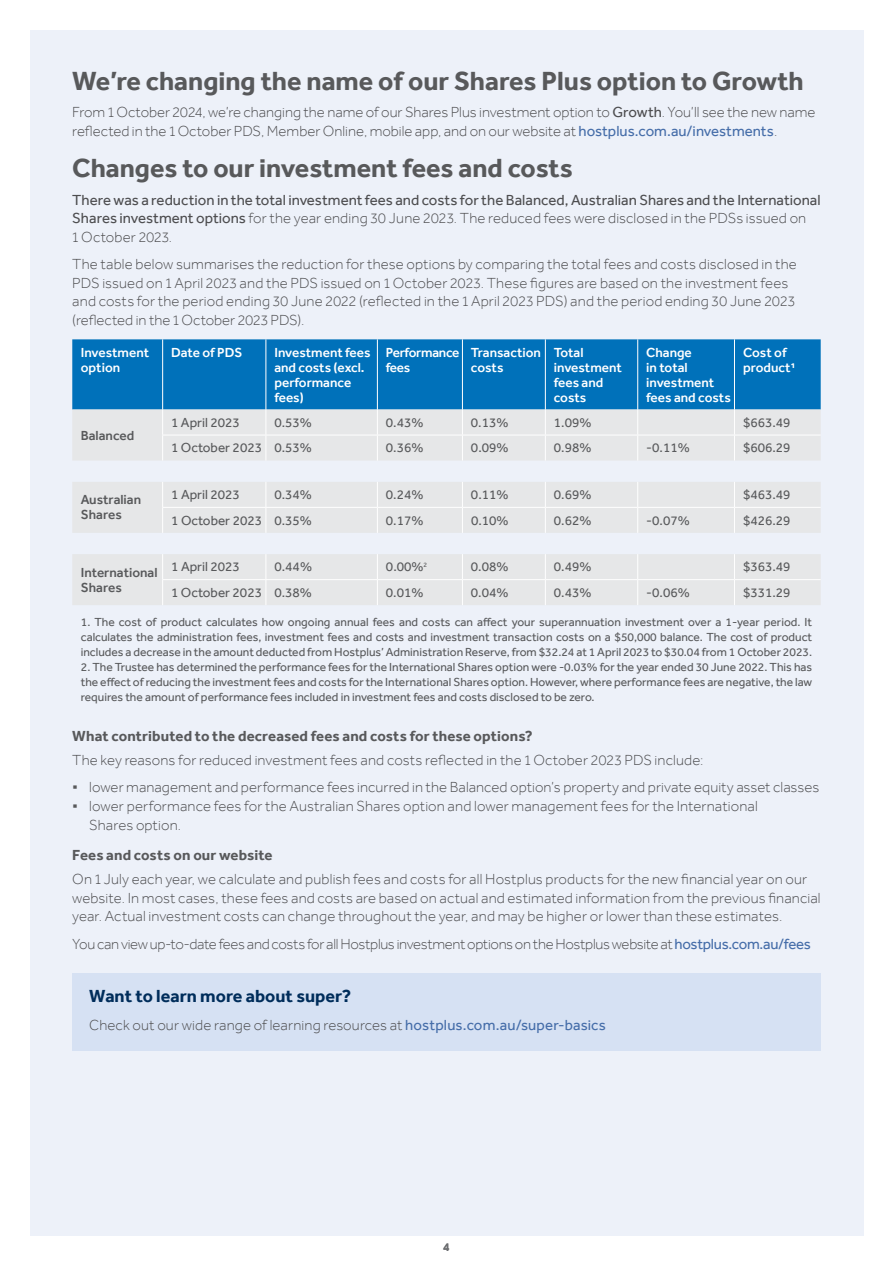
<style>
.page{position:relative;width:893px;height:1263px;background:#fff}
.page>*{position:absolute;margin:0;border:0;box-sizing:border-box;transform-origin:0 0}
.t1{font:700 27px "Effra";color:#58595b}
.t2{font:700 18px "Effra";color:#002d5b}
.t3{font:300 15px/18.6px "Effra";letter-spacing:.005em;color:#4d4d4f}
.t4{font:15px/18.6px "Effra";color:#4d4d4f}
.t5{font:300 15px "Effra";letter-spacing:-.02em;color:#4d4d4f}
.t6{font:700 15px "Effra";letter-spacing:.01em;color:#58595b}
.t7{font:13.5px "Effra";color:#58595b}
.t8{font:500 13.5px/15px "Effra";color:#fff}
.t9{font:500 13.5px/15px "Effra";color:#58595b}
.t10{font:500 13.5px/15px "Effra";letter-spacing:-.02em;color:#fff}
.t11{font:12px/15px "Effra";color:#58595b;text-align:justify}
.t12{font:500 12px "Effra";color:#6d6e71}
.s1{font-weight:400}
.s2{font-weight:400;color:#456da9}
.s3{font-weight:300}
.s4{font-weight:700;font-size:21px;color:#58595b}
</style>
<div class="page">
<div style="left:30px;top:30px;width:833px;height:1205px;background:#edf1f9"></div>
<div style="left:72px;top:339px;width:749px;height:70px;background:#0071ba"></div>
<svg style="left:72px;top:409px;width:749px;height:196px;fill:#e6e7e8"></svg>
<hr style="left:162px;top:339px;width:1px;height:70px;background:#fff">
<hr style="left:266px;top:339px;width:1px;height:70px;background:#fff">
<hr style="left:377px;top:339px;width:1px;height:70px;background:#fff">
<hr style="left:462px;top:339px;width:1px;height:70px;background:#fff">
<hr style="left:545px;top:339px;width:1px;height:70px;background:#fff">
<hr style="left:637px;top:339px;width:1px;height:70px;background:#fff">
<hr style="left:734px;top:339px;width:1px;height:70px;background:#fff">
<hr style="left:162px;top:435px;width:104px;height:1px;background:#fff">
<svg style="left:162px;top:409px;width:1px;height:52px"></svg>
<hr style="left:266px;top:435px;width:111px;height:1px;background:#fff">
<svg style="left:266px;top:409px;width:1px;height:52px"></svg>
<hr style="left:377px;top:435px;width:85px;height:1px;background:#fff">
<svg style="left:377px;top:409px;width:1px;height:52px"></svg>
<hr style="left:462px;top:435px;width:83px;height:1px;background:#fff">
<svg style="left:462px;top:409px;width:1px;height:52px"></svg>
<hr style="left:545px;top:435px;width:93px;height:1px;background:#fff">
<svg style="left:545px;top:409px;width:1px;height:52px"></svg>
<hr style="left:638px;top:435px;width:96px;height:1px;background:#fff">
<svg style="left:637px;top:409px;width:1px;height:52px"></svg>
<hr style="left:734px;top:435px;width:87px;height:1px;background:#fff">
<svg style="left:734px;top:409px;width:1px;height:52px"></svg>
<svg style="left:162px;top:482px;width:1px;height:51px"></svg>
<svg style="left:266px;top:482px;width:1px;height:51px"></svg>
<svg style="left:377px;top:482px;width:1px;height:51px"></svg>
<svg style="left:462px;top:482px;width:1px;height:51px"></svg>
<svg style="left:545px;top:482px;width:1px;height:51px"></svg>
<svg style="left:637px;top:482px;width:1px;height:51px"></svg>
<svg style="left:734px;top:482px;width:1px;height:51px"></svg>
<svg style="left:162px;top:554px;width:1px;height:51px"></svg>
<svg style="left:266px;top:554px;width:1px;height:51px"></svg>
<svg style="left:377px;top:554px;width:1px;height:51px"></svg>
<svg style="left:462px;top:554px;width:1px;height:51px"></svg>
<svg style="left:545px;top:554px;width:1px;height:51px"></svg>
<svg style="left:637px;top:554px;width:1px;height:51px"></svg>
<svg style="left:734px;top:554px;width:1px;height:51px"></svg>
<hr style="left:162px;top:507px;width:104px;height:1px;background:#fff">
<hr style="left:266px;top:507px;width:111px;height:1px;background:#fff">
<hr style="left:377px;top:507px;width:85px;height:1px;background:#fff">
<hr style="left:462px;top:507px;width:83px;height:1px;background:#fff">
<hr style="left:545px;top:507px;width:93px;height:1px;background:#fff">
<hr style="left:638px;top:507px;width:96px;height:1px;background:#fff">
<hr style="left:734px;top:507px;width:87px;height:1px;background:#fff">
<hr style="left:162px;top:579px;width:104px;height:1px;background:#fff">
<hr style="left:266px;top:579px;width:111px;height:1px;background:#fff">
<hr style="left:377px;top:579px;width:85px;height:1px;background:#fff">
<hr style="left:462px;top:579px;width:83px;height:1px;background:#fff">
<hr style="left:545px;top:579px;width:93px;height:1px;background:#fff">
<hr style="left:638px;top:579px;width:96px;height:1px;background:#fff">
<hr style="left:734px;top:579px;width:87px;height:1px;background:#fff">
<div style="left:72px;top:973px;width:749px;height:78px;background:#d6e1f3"></div>
<h1 class="t1" style="left:72px;top:65px;width:733px">We’re changing the name of our Shares Plus option to Growth</h1>
<p class="t3" style="left:72px;top:103px;width:745px">From 1 October 2024, we’re changing the name of our Shares Plus investment option to <span class="s1">Growth</span>. You’ll see the new name reflected in the 1 October PDS, Member Online, mobile app, and on our website at <span class="s2">hostplus.com.au/investments</span>.</p>
<h1 class="t1" style="left:72px;top:152px;width:502px">Changes to our investment fees and costs</h1>
<p class="t4" style="left:72px;top:190px;width:750px">There was a reduction in the total investment fees and costs for the Balanced, Australian Shares and the International<br>Shares investment options <span class="s3">for the year ending 30 June 2023. The reduced fees were disclosed in the PDSs issued on<br>1 October 2023.</span></p>
<p class="t3" style="left:72px;top:254px;width:726px">The table below summarises the reduction for these options by comparing the total fees and costs disclosed in the PDS issued on 1 April 2023 and the PDS issued on 1 October 2023. These figures are based on the investment fees and costs for the period ending 30 June 2022 (reflected in the 1 April 2023 PDS) and the period ending 30 June 2023 (reflected in the 1 October 2023 PDS).</p>
<p class="t8" style="left:81px;top:345px;width:70px">Investment option</p>
<p class="t8" style="left:171px;top:345px;width:73px">Date of PDS</p>
<p class="t8" style="left:274px;top:345px;width:98px">Investment fees and costs (excl. performance fees)</p>
<p class="t10" style="left:386px;top:345px;width:75px">Performance fees</p>
<p class="t8" style="left:471px;top:345px;width:72px">Transaction costs</p>
<p class="t8" style="left:554px;top:345px;width:70px">Total investment fees and costs</p>
<p class="t8" style="left:646px;top:345px;width:86px">Change<br>in total investment fees and costs</p>
<p class="t8" style="left:743px;top:345px;width:54px">Cost of product1</p>
<p class="t9" style="left:81px;top:427px;width:55px">Balanced</p>
<p class="t7" style="left:171px;top:414px;width:70px">1 April 2023</p>
<p class="t7" style="left:274px;top:414px;width:39px">0.53%</p>
<p class="t7" style="left:386px;top:414px;width:39px">0.43%</p>
<p class="t7" style="left:471px;top:414px;width:39px">0.13%</p>
<p class="t7" style="left:554px;top:414px;width:39px">1.09%</p>
<p class="t7" style="left:743px;top:414px;width:49px">$663.49</p>
<p class="t7" style="left:171px;top:440px;width:142px">1 October 2023 0.53%</p>
<p class="t7" style="left:386px;top:440px;width:39px">0.36%</p>
<p class="t7" style="left:471px;top:440px;width:39px">0.09%</p>
<p class="t7" style="left:554px;top:440px;width:39px">0.98%</p>
<p class="t7" style="left:646px;top:440px;width:45px">-0.11%</p>
<p class="t7" style="left:743px;top:440px;width:49px">$606.29</p>
<p class="t9" style="left:81px;top:492px;width:62px">Australian<br>Shares</p>
<p class="t7" style="left:171px;top:486px;width:70px">1 April 2023</p>
<p class="t7" style="left:274px;top:486px;width:39px">0.34%</p>
<p class="t7" style="left:386px;top:486px;width:39px">0.24%</p>
<p class="t7" style="left:471px;top:486px;width:39px">0.11%</p>
<p class="t7" style="left:554px;top:486px;width:39px">0.69%</p>
<p class="t7" style="left:743px;top:486px;width:49px">$463.49</p>
<p class="t7" style="left:171px;top:512px;width:142px">1 October 2023 0.35%</p>
<p class="t7" style="left:386px;top:512px;width:39px">0.17%</p>
<p class="t7" style="left:471px;top:512px;width:39px">0.10%</p>
<p class="t7" style="left:554px;top:512px;width:39px">0.62%</p>
<p class="t7" style="left:646px;top:512px;width:45px">-0.07%</p>
<p class="t7" style="left:743px;top:512px;width:49px">$426.29</p>
<p class="t9" style="left:81px;top:564px;width:78px">International<br>Shares</p>
<p class="t7" style="left:171px;top:559px;width:70px">1 April 2023</p>
<p class="t7" style="left:274px;top:559px;width:39px">0.44%</p>
<p class="t7" style="left:386px;top:559px;width:43px">0.00%<sup>2</sup></p>
<p class="t7" style="left:471px;top:559px;width:39px">0.08%</p>
<p class="t7" style="left:554px;top:559px;width:39px">0.49%</p>
<p class="t7" style="left:743px;top:559px;width:49px">$363.49</p>
<p class="t7" style="left:171px;top:584px;width:142px">1 October 2023 0.38%</p>
<p class="t7" style="left:386px;top:584px;width:39px">0.01%</p>
<p class="t7" style="left:471px;top:584px;width:39px">0.04%</p>
<p class="t7" style="left:554px;top:584px;width:39px">0.43%</p>
<p class="t7" style="left:646px;top:584px;width:45px">-0.06%</p>
<p class="t7" style="left:743px;top:584px;width:49px">$331.29</p>
<p class="t11" style="left:81px;top:614px;width:733px">1. The cost of product calculates how ongoing annual fees and costs can affect your superannuation investment over a 1-year period. It calculates the administration fees, investment fees and costs and investment transaction costs on a $50,000 balance. The cost of product includes a decrease in the amount deducted from Hostplus’ Administration Reserve, from $32.24 at 1 April 2023 to $30.04 from 1 October 2023.</p>
<p class="t11" style="left:81px;top:659px;width:733px">2. The Trustee has determined the performance fees for the International Shares option were -0.03% for the year ended 30 June 2022. This has the effect of reducing the investment fees and costs for the International Shares option. However, where performance fees are negative, the law requires the amount of performance fees included in investment fees and costs disclosed to be zero.</p>
<p class="t6" style="left:72px;top:727px;width:462px">What contributed to the decreased fees and costs for these options?</p>
<p class="t3" style="left:72px;top:746px;width:748px;line-height:27.2px">The key reasons for reduced investment fees and costs reflected in the 1 October 2023 PDS include:<br><span class="s4">·</span> lower management and performance fees incurred in the Balanced option’s property and private equity asset classes</p>
<p class="t3" style="left:89px;top:796px;width:670px;text-indent:-17px"><span class="s4">·</span> lower performance fees for the Australian Shares option and lower management fees for the International<br>Shares option.</p>
<p class="t6" style="left:72px;top:846px;width:202px">Fees and costs on our website</p>
<p class="t3" style="left:72px;top:870px;width:750px">On 1 July each year, we calculate and publish fees and costs for all Hostplus products for the new financial year on our website. In most cases, these fees and costs are based on actual and estimated information from the previous financial year. Actual investment costs can change throughout the year, and may be higher or lower than these estimates.</p>
<p class="t5" style="left:72px;top:934px;width:740px">You can view up-to-date fees and costs for all Hostplus investment options on the Hostplus website at <span class="s2">hostplus.com.au/fees</span></p>
<p class="t2" style="left:89px;top:985px;width:263px">Want to learn more about super?</p>
<p class="t3" style="left:89px;top:1015px;width:518px">Check out our wide range of learning resources at <span class="s2">hostplus.com.au/super-basics</span></p>
<p class="t12" style="left:443px;top:1239px;width:8px">4</p>
</div>
